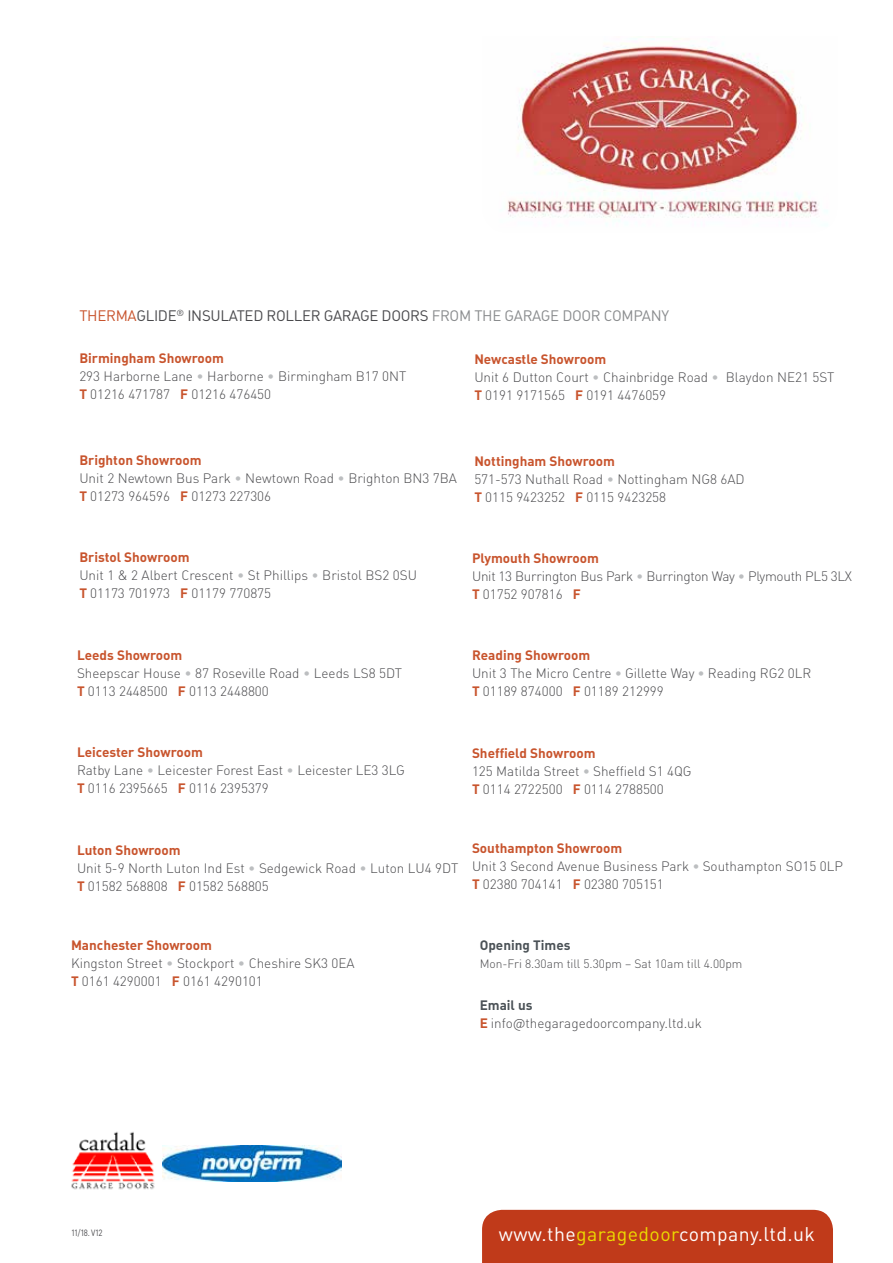
<style>
.page{position:relative;width:893px;height:1263px;background:#fff}
.page>*{position:absolute;margin:0;border:0;box-sizing:border-box;transform-origin:0 0}
.t1{font:19.5px "DINOT";letter-spacing:.02em;color:#fff}
.t2{font:15px "DINOT";letter-spacing:-.02em;color:#4a4a4d}
.t3{font:300 13.5px/18px "DINOT";color:#4a4a4d}
.t4{font:300 13.5px/18px "DINOT";letter-spacing:-.02em;color:#4a4a4d}
.t5{font:700 13.5px "DINOT";color:#4b5257}
.t6{font:300 12px "DINOT";color:#4a4a4d}
.t7{font:9px "DINOT";letter-spacing:-.07em;color:#4a4a4d;scale:.87 1}
.s1{color:#c8542d}
.s2{color:#8a8c8e}
.s3{font-weight:700;color:#c8542d}
.s4{color:#bcbec0}
.s5{font-weight:700;color:#4b5257}
.s6{color:#ecda00}
</style>
<div class="page">
<img style="left:71px;top:1131px;width:84px;height:59px">
<img style="left:163px;top:1145px;width:178px;height:37px">
<div style="left:482px;top:1210px;width:351px;height:53px;background:#c03a1a"></div>
<img style="left:507px;top:38px;width:320px;height:186px">
<p class="t2" style="left:79px;top:307px;width:591px"><span class="s1">THERMA</span>GLIDE<sup>®</sup> INSULATED ROLLER GARAGE DOORS <span class="s2">FROM THE GARAGE DOOR COMPANY</span></p>
<p class="t3" style="left:79px;top:349px;width:329px"><span class="s3">Birmingham Showroom<br></span>293 Harborne Lane <span class="s4">•</span> Harborne <span class="s4">•</span> Birmingham B17 0NT<br><span class="s3">T</span> 01216 471787 <span class="s3">F</span> 01216 476450</p>
<p class="t3" style="left:474px;top:349px;width:362px"><span class="s3">Newcastle Showroom<br></span>Unit 6 Dutton Court <span class="s4">•</span> Chainbridge Road <span class="s4">•</span> Blaydon NE21 5ST<br><span class="s3">T</span> 0191 9171565 <span class="s3">F</span> 0191 4476059</p>
<p class="t3" style="left:79px;top:451px;width:379px"><span class="s3">Brighton Showroom<br></span>Unit 2 Newtown Bus Park <span class="s4">•</span> Newtown Road <span class="s4">•</span> Brighton BN3 7BA<br><span class="s3">T</span> 01273 964596 <span class="s3">F</span> 01273 227306</p>
<p class="t3" style="left:474px;top:451px;width:272px"><span class="s3">Nottingham Showroom<br></span>571-573 Nuthall Road <span class="s4">•</span> Nottingham NG8 6AD<br><span class="s3">T</span> 0115 9423252 <span class="s3">F</span> 0115 9423258</p>
<p class="t3" style="left:79px;top:548px;width:339px"><span class="s3">Bristol Showroom<br></span>Unit 1 &amp; 2 Albert Crescent <span class="s4">•</span> St Phillips <span class="s4">•</span> Bristol BS2 0SU<br><span class="s3">T</span> 01173 701973 <span class="s3">F</span> 01179 770875</p>
<p class="t4" style="left:472px;top:548px;width:382px"><span class="s3">Plymouth Showroom<br></span>Unit 13 Burrington Bus Park <span class="s4">•</span> Burrington Way <span class="s4">•</span> Plymouth PL5 3LX<br><span class="s3">T</span> 01752 907816 <span class="s3">F</span></p>
<p class="t3" style="left:77px;top:645px;width:327px"><span class="s3">Leeds Showroom<br></span>Sheepscar House <span class="s4">•</span> 87 Roseville Road <span class="s4">•</span> Leeds LS8 5DT<br><span class="s3">T</span> 0113 2448500 <span class="s3">F</span> 0113 2448800</p>
<p class="t3" style="left:472px;top:646px;width:341px"><span class="s3">Reading Showroom<br></span>Unit 3 The Micro Centre <span class="s4">•</span> Gillette Way <span class="s4">•</span> Reading RG2 0LR<br><span class="s3">T</span> 01189 874000 <span class="s3">F</span> 01189 212999</p>
<p class="t3" style="left:77px;top:743px;width:329px"><span class="s3">Leicester Showroom<br></span>Ratby Lane <span class="s4">•</span> Leicester Forest East <span class="s4">•</span> Leicester LE3 3LG<br><span class="s3">T</span> 0116 2395665 <span class="s3">F</span> 0116 2395379</p>
<p class="t3" style="left:472px;top:743px;width:221px"><span class="s3">Sheffield Showroom<br></span>125 Matilda Street <span class="s4">•</span> Sheffield S1 4QG<br><span class="s3">T</span> 0114 2722500 <span class="s3">F</span> 0114 2788500</p>
<p class="t3" style="left:77px;top:840px;width:383px"><span class="s3">Luton Showroom<br></span>Unit 5-9 North Luton Ind Est <span class="s4">•</span> Sedgewick Road <span class="s4">•</span> Luton LU4 9DT<br><span class="s3">T</span> 01582 568808 <span class="s3">F</span> 01582 568805</p>
<p class="t3" style="left:472px;top:838px;width:373px"><span class="s3">Southampton Showroom<br></span>Unit 3 Second Avenue Business Park <span class="s4">•</span> Southampton SO15 0LP<br><span class="s3">T</span> 02380 704141 <span class="s3">F</span> 02380 705151</p>
<p class="t3" style="left:71px;top:935px;width:285px"><span class="s3">Manchester Showroom<br></span>Kingston Street <span class="s4">•</span> Stockport <span class="s4">•</span> Cheshire SK3 0EA<br><span class="s3">T</span> 0161 4290001 <span class="s3">F</span> 0161 4290101</p>
<p class="t5" style="left:480px;top:936px;width:92px">Opening Times</p>
<p class="t6" style="left:480px;top:955px;width:264px">Mon-Fri 8.30am till 5.30pm – Sat 10am till 4.00pm</p>
<p class="t3" style="left:480px;top:995px;width:224px"><span class="s5">Email us<br></span><span class="s3">E</span> info@thegaragedoorcompany.ltd.uk</p>
<p class="t7" style="left:71px;top:1227px;width:38px">11/18. V12</p>
<h1 class="t1" style="left:499px;top:1221px;width:317px">www.the<span class="s6">garagedoor</span>company.ltd.uk</h1>
</div>
